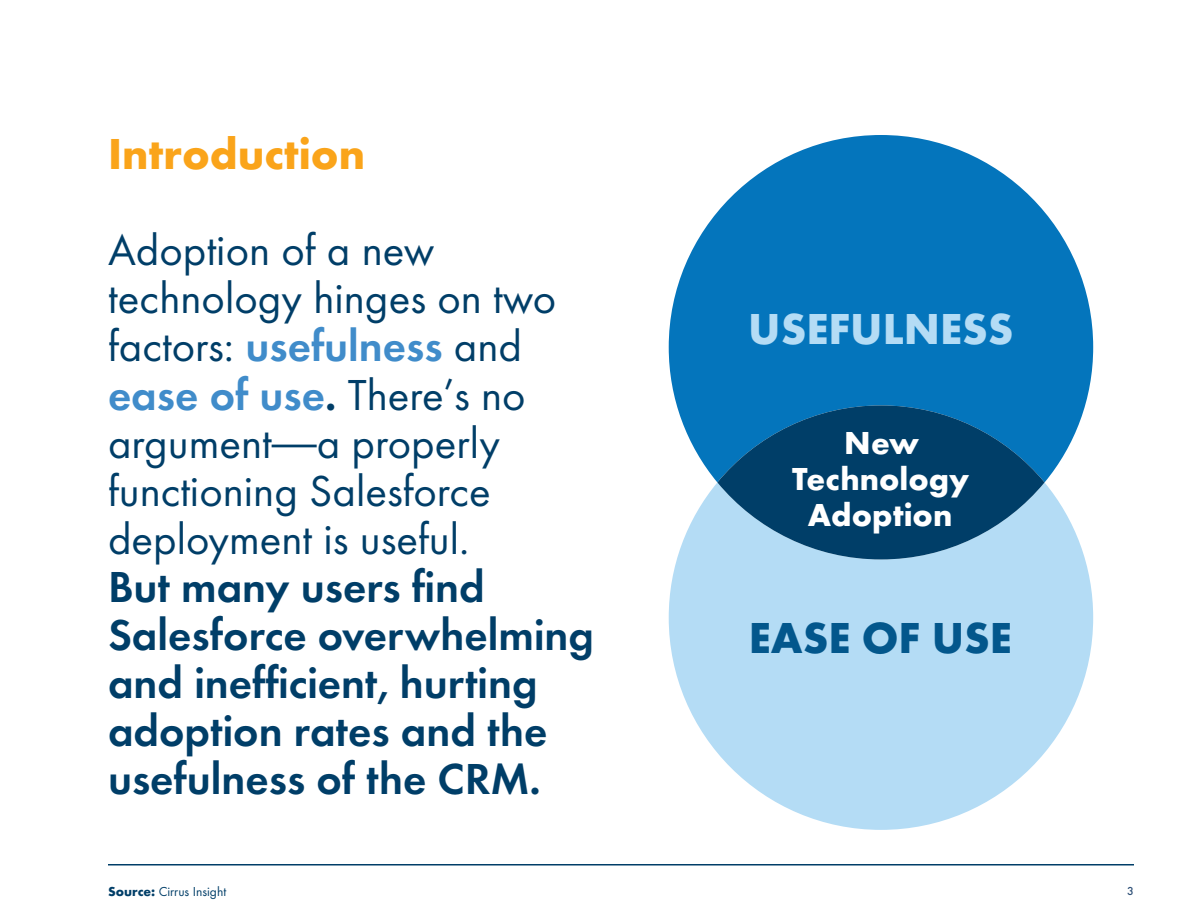
<style>
.page{position:relative;width:1188px;height:918px;background:#fff}
.page>*{position:absolute;margin:0;border:0;box-sizing:border-box;transform-origin:0 0}
.t1{font:45px/48px "Futura T";color:#003e68}
.t2{font:600 45px/48px "Futura T";color:#003e68}
.t3{font:700 45px "Futura T";color:#faa41a}
.t4{font:700 45px "Futura T";color:#b4dcf5}
.t5{font:700 45px "Futura T";color:#03578c}
.t6{font:700 33px/36px "Futura T";color:#fff;text-align:center}
.t7{font:13.5px "Futura T";color:#003e68}
.t8{font:500 12px "Futura T";color:#2e5077}
.s1{font-weight:600;color:#408cca}
.s2{font-weight:600}
.s3{font-family:"Univers LT Std";font-weight:300}
.s4{font-weight:700}
</style>
<div class="page">
<hr style="left:108px;top:864px;width:1026px;height:2px;background:#003e68">
<svg style="left:669px;top:135px;width:424px;height:347px;fill:#0475bc"></svg>
<svg style="left:669px;top:483px;width:424px;height:347px;fill:#b4dcf5"></svg>
<div style="left:717px;top:405px;width:328px;height:154px;background:#003e68;border-radius:50%"></div>
<p class="t3" style="left:108px;top:128px;width:259px">Introduction</p>
<p class="t1" style="left:108px;top:226px;width:450px">Adoption of a new technology hinges on two factors: <span class="s1">usefulness</span> and <span class="s1">ease of use</span><span class="s2">.</span> There’s no argument<span class="s3">—</span>a properly functioning Salesforce deployment is useful.</p>
<p class="t2" style="left:108px;top:562px;width:488px">But many users find<br>Salesforce overwhelming and inefficient, hurting adoption rates and the usefulness of the CRM.</p>
<p class="t4" style="left:748px;top:302px;width:239px">Usefulness</p>
<p class="t6" style="left:792px;top:425px;width:179px">New<br>Technology<br>Adoption</p>
<p class="t5" style="left:749px;top:611px;width:264px">Ease of use</p>
<p class="t7" style="left:108px;top:884px;width:120px"><span class="s4">Source:</span> Cirrus Insight</p>
<p class="t8" style="left:1127px;top:884px;width:8px">3</p>
</div>
